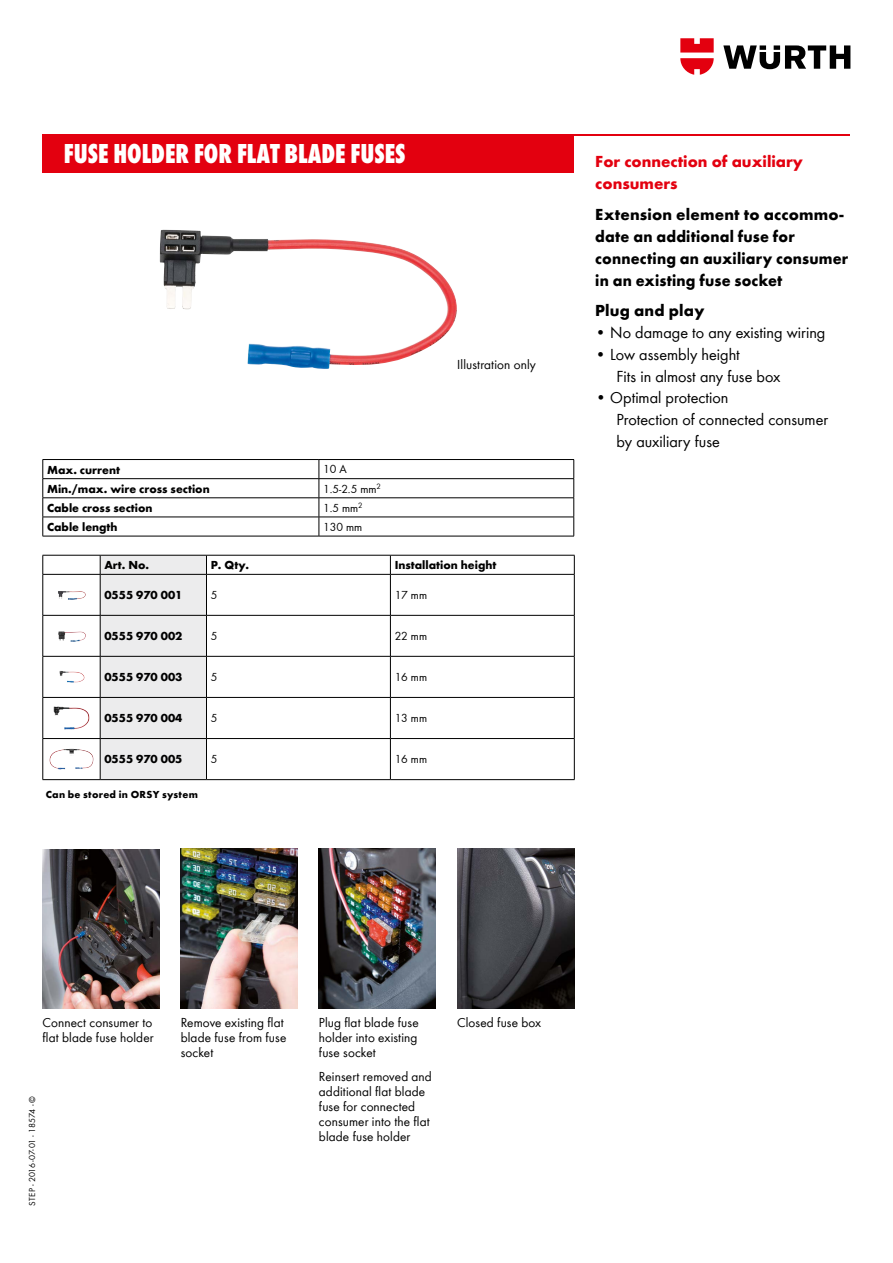
<style>
.page{position:relative;width:893px;height:1263px;background:#fff}
.page>*{position:absolute;margin:0;border:0;box-sizing:border-box;transform-origin:0 0}
.t1{font:800 condensed 28.5px "Wuerth Global";color:#fff;scale:.9 1}
.t2{font:16.5px/21.8px "Wuerth Global";color:#000}
.t3{font:700 16.5px/21.8px "Wuerth Global";letter-spacing:.01em;color:#000}
.t4{font:700 16.5px/21.8px "Wuerth Global";color:#e3000f}
.t5{font:13.5px/15px "Wuerth Global";letter-spacing:.01em;color:#000}
.t6{font:700 12px "Wuerth Global";color:#000}
.t7{font:12px "Wuerth Global";color:#000}
.t8{font:700 10.5px "Wuerth Global";letter-spacing:.025em;color:#000}
.t9{font:9px "Wuerth Global";letter-spacing:-.01em;color:#000}
</style>
<div class="page">
<svg style="left:723px;top:45px;width:127px;height:24px"></svg>
<svg style="left:680px;top:38px;width:34px;height:37px"></svg>
<img style="left:457px;top:848px;width:117px;height:161px">
<img style="left:319px;top:848px;width:117px;height:161px">
<img style="left:181px;top:848px;width:117px;height:161px">
<img style="left:43px;top:849px;width:116px;height:159px">
<img style="left:160px;top:230px;width:297px;height:139px">
<div style="left:43px;top:134px;width:531px;height:38px;background:#e3000f"></div>
<hr style="left:43px;top:134px;width:807px;height:1px;background:#e3000f">
<hr style="left:43px;top:555px;width:57px;height:1px;background:#000">
<svg style="left:43px;top:555px;width:1px;height:19px"></svg>
<hr style="left:206px;top:555px;width:184px;height:1px;background:#000">
<div style="left:100px;top:555px;width:107px;height:224px;background:#ececed"></div>
<hr style="left:390px;top:555px;width:185px;height:1px;background:#000">
<svg style="left:390px;top:555px;width:1px;height:19px"></svg>
<svg style="left:574px;top:555px;width:1px;height:19px"></svg>
<hr style="left:43px;top:574px;width:57px;height:1px;background:#000">
<hr style="left:43px;top:575px;width:1px;height:40px;background:#000">
<hr style="left:100px;top:574px;width:106px;height:1px;background:#000">
<hr style="left:100px;top:575px;width:1px;height:40px;background:#000">
<hr style="left:206px;top:574px;width:184px;height:1px;background:#000">
<hr style="left:206px;top:575px;width:1px;height:40px;background:#000">
<hr style="left:390px;top:574px;width:185px;height:1px;background:#000">
<hr style="left:390px;top:575px;width:1px;height:40px;background:#000">
<hr style="left:574px;top:575px;width:1px;height:40px;background:#000">
<hr style="left:43px;top:615px;width:57px;height:1px;background:#000">
<hr style="left:43px;top:616px;width:1px;height:40px;background:#000">
<hr style="left:100px;top:615px;width:106px;height:1px;background:#000">
<hr style="left:100px;top:616px;width:1px;height:40px;background:#000">
<hr style="left:206px;top:615px;width:184px;height:1px;background:#000">
<hr style="left:206px;top:616px;width:1px;height:40px;background:#000">
<hr style="left:390px;top:615px;width:185px;height:1px;background:#000">
<hr style="left:390px;top:616px;width:1px;height:40px;background:#000">
<hr style="left:574px;top:616px;width:1px;height:40px;background:#000">
<hr style="left:43px;top:656px;width:57px;height:1px;background:#000">
<hr style="left:43px;top:657px;width:1px;height:40px;background:#000">
<hr style="left:100px;top:656px;width:106px;height:1px;background:#000">
<hr style="left:100px;top:657px;width:1px;height:40px;background:#000">
<hr style="left:206px;top:656px;width:184px;height:1px;background:#000">
<hr style="left:206px;top:657px;width:1px;height:40px;background:#000">
<hr style="left:390px;top:656px;width:185px;height:1px;background:#000">
<hr style="left:390px;top:657px;width:1px;height:40px;background:#000">
<hr style="left:574px;top:657px;width:1px;height:40px;background:#000">
<hr style="left:43px;top:697px;width:57px;height:1px;background:#000">
<hr style="left:43px;top:698px;width:1px;height:40px;background:#000">
<hr style="left:100px;top:697px;width:106px;height:1px;background:#000">
<hr style="left:100px;top:698px;width:1px;height:40px;background:#000">
<hr style="left:206px;top:697px;width:184px;height:1px;background:#000">
<hr style="left:206px;top:698px;width:1px;height:40px;background:#000">
<hr style="left:390px;top:697px;width:185px;height:1px;background:#000">
<hr style="left:390px;top:698px;width:1px;height:40px;background:#000">
<hr style="left:574px;top:698px;width:1px;height:40px;background:#000">
<hr style="left:43px;top:738px;width:57px;height:1px;background:#000">
<hr style="left:43px;top:739px;width:1px;height:40px;background:#000">
<hr style="left:43px;top:779px;width:57px;height:1px;background:#000">
<hr style="left:100px;top:738px;width:106px;height:1px;background:#000">
<hr style="left:100px;top:739px;width:1px;height:40px;background:#000">
<hr style="left:100px;top:779px;width:106px;height:1px;background:#000">
<hr style="left:206px;top:738px;width:184px;height:1px;background:#000">
<hr style="left:206px;top:739px;width:1px;height:40px;background:#000">
<hr style="left:206px;top:779px;width:184px;height:1px;background:#000">
<hr style="left:390px;top:738px;width:185px;height:1px;background:#000">
<hr style="left:390px;top:739px;width:1px;height:40px;background:#000">
<hr style="left:574px;top:739px;width:1px;height:40px;background:#000">
<hr style="left:390px;top:779px;width:185px;height:1px;background:#000">
<img style="left:58px;top:591px;width:27px;height:9px">
<img style="left:58px;top:631px;width:28px;height:11px">
<img style="left:59px;top:671px;width:26px;height:11px">
<img style="left:54px;top:707px;width:34px;height:22px">
<img style="left:49px;top:749px;width:22px;height:20px">
<hr style="left:43px;top:459px;width:276px;height:1px;background:#000">
<hr style="left:319px;top:459px;width:255px;height:1px;background:#000">
<hr style="left:43px;top:478px;width:276px;height:1px;background:#000">
<hr style="left:319px;top:478px;width:255px;height:1px;background:#000">
<hr style="left:43px;top:497px;width:276px;height:1px;background:#000">
<hr style="left:319px;top:497px;width:255px;height:1px;background:#000">
<hr style="left:43px;top:517px;width:276px;height:1px;background:#000">
<svg style="left:43px;top:460px;width:1px;height:76px"></svg>
<hr style="left:43px;top:536px;width:276px;height:1px;background:#000">
<hr style="left:319px;top:517px;width:255px;height:1px;background:#000">
<svg style="left:319px;top:460px;width:1px;height:76px"></svg>
<svg style="left:573px;top:460px;width:1px;height:76px"></svg>
<hr style="left:319px;top:536px;width:255px;height:1px;background:#000">
<h1 class="t1" style="left:64px;top:136px;width:381px">FUSE HOLDER FOR FLAT BLADE FUSES</h1>
<p class="t6" style="left:47px;top:462px;width:74px">Max. current</p>
<p class="t7" style="left:323px;top:462px;width:25px">10 A</p>
<p class="t6" style="left:47px;top:481px;width:164px">Min./max. wire cross section</p>
<p class="t7" style="left:323px;top:481px;width:59px">1.5-2.5 mm<sup>2</sup></p>
<p class="t6" style="left:47px;top:501px;width:107px">Cable cross section</p>
<p class="t7" style="left:323px;top:501px;width:41px">1.5 mm<sup>2</sup></p>
<p class="t6" style="left:47px;top:520px;width:72px">Cable length</p>
<p class="t7" style="left:323px;top:520px;width:41px">130 mm</p>
<p class="t5" style="left:457px;top:357px;width:80px">Illustration only</p>
<p class="t6" style="left:104px;top:558px;width:46px">Art. No.</p>
<p class="t6" style="left:211px;top:558px;width:40px">P. Qty.</p>
<p class="t6" style="left:395px;top:558px;width:103px">Installation height</p>
<p class="t6" style="left:104px;top:588px;width:79px">0555 970 001</p>
<p class="t7" style="left:211px;top:588px;width:8px">5</p>
<p class="t7" style="left:395px;top:588px;width:34px">17 mm</p>
<p class="t6" style="left:104px;top:629px;width:79px">0555 970 002</p>
<p class="t7" style="left:211px;top:629px;width:8px">5</p>
<p class="t7" style="left:395px;top:629px;width:34px">22 mm</p>
<p class="t6" style="left:104px;top:670px;width:79px">0555 970 003</p>
<p class="t7" style="left:211px;top:670px;width:8px">5</p>
<p class="t7" style="left:395px;top:670px;width:34px">16 mm</p>
<p class="t6" style="left:104px;top:711px;width:79px">0555 970 004</p>
<p class="t7" style="left:211px;top:711px;width:8px">5</p>
<p class="t7" style="left:395px;top:711px;width:34px">13 mm</p>
<p class="t6" style="left:104px;top:752px;width:79px">0555 970 005</p>
<p class="t7" style="left:211px;top:752px;width:8px">5</p>
<p class="t7" style="left:395px;top:752px;width:34px">16 mm</p>
<p class="t8" style="left:46px;top:789px;width:154px">Can be stored in ORSY system</p>
<p class="t4" style="left:595px;top:151px;width:209px">For connection of auxiliary consumers</p>
<p class="t3" style="left:595px;top:204px;width:255px">Extension element to accommo&shy;date an additional fuse for connecting an auxiliary consumer in an existing fuse socket</p>
<p class="t3" style="left:595px;top:300px;width:111px">Plug and play</p>
<p class="t2" style="left:595px;top:321px;width:232px">• No damage to any existing wiring</p>
<p class="t2" style="left:617px;top:343px;width:165px;text-indent:-21px">• Low assembly height<br>Fits in almost any fuse box</p>
<p class="t2" style="left:617px;top:387px;width:213px;text-indent:-21px">• Optimal protection<br>Protection of connected consumer by auxiliary fuse</p>
<p class="t5" style="left:43px;top:1015px;width:113px">Connect consumer to flat blade fuse holder</p>
<p class="t9" style="left:27px;top:1205px;width:111px;rotate:-90deg">STEP - 2016-07-01 - 18574 - ©</p>
<p class="t5" style="left:181px;top:1015px;width:107px">Remove existing flat blade fuse from fuse socket</p>
<p class="t5" style="left:319px;top:1015px;width:101px">Plug flat blade fuse</p>
<p class="t5" style="left:457px;top:1015px;width:86px">Closed fuse box</p>
<p class="t5" style="left:319px;top:1030px;width:100px">holder into existing fuse socket</p>
<p class="t5" style="left:319px;top:1069px;width:114px">Reinsert removed and additional flat blade fuse for connected consumer into the flat blade fuse holder</p>
</div>
